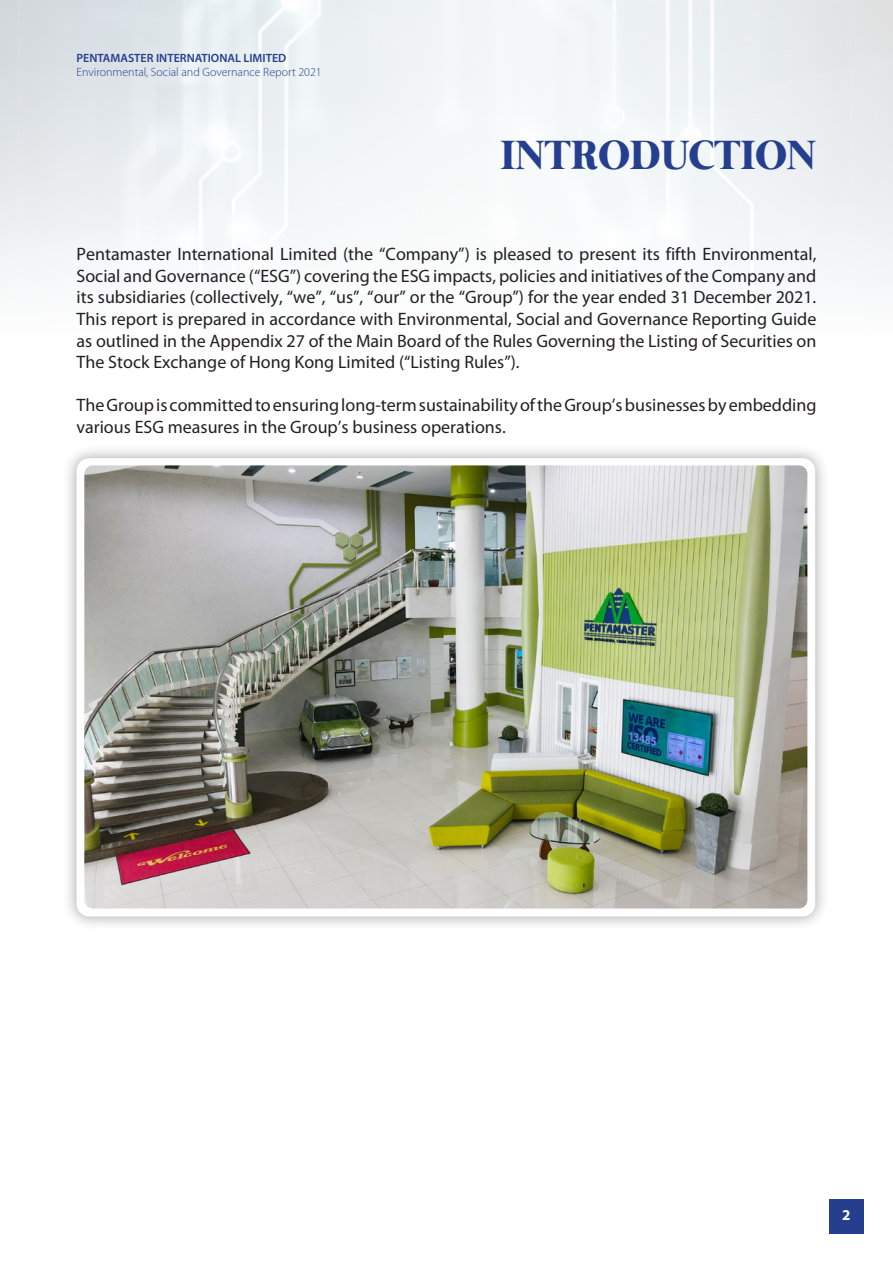
<style>
.page{position:relative;width:893px;height:1263px;background:#fff}
.page>*{position:absolute;margin:0;border:0;box-sizing:border-box;transform-origin:0 0}
.t1{font:700 42px "Mermaid";color:#253f8e}
.t2{font:18px/21.6px "Myriad Pro";color:#231f20;text-align:justify}
.t3{font:700 15px "Myriad Pro";color:#fff}
.t4{font:300 12px "Myriad Pro";color:#253f8e}
.t5{font:600 12px "Myriad Pro";color:#253f8e}
</style>
<div class="page">
<div style="left:829px;top:1199px;width:34px;height:34px;background:#253f8e"></div>
<div style="left:62px;top:444px;width:768px;height:487px;background:#231f20;opacity:.4"></div>
<div style="left:77px;top:458px;width:738px;height:458px;background:#fff;border-radius:13px"></div>
<img style="left:84px;top:465px;width:723px;height:443px">
<p class="t5" style="left:77px;top:51px;width:211px">PENTAMASTER INTERNATIONAL LIMITED</p>
<p class="t4" style="left:77px;top:66px;width:247px">Environmental, Social and Governance Report 2021</p>
<p class="t1" style="left:500px;top:132px;width:317px">INTRODUCTION</p>
<p class="t2" style="left:77px;top:244px;width:741px">Pentamaster International Limited (the “Company”) is pleased to present its fifth Environmental, Social and Governance (“ESG”) covering the ESG impacts, policies and initiatives of the Company and its subsidiaries (collectively, “we”, “us”, “our” or the “Group”) for the year ended 31 December 2021.<br>This report is prepared in accordance with Environmental, Social and Governance Reporting Guide as outlined in the Appendix 27 of the Main Board of the Rules Governing the Listing of Securities on The Stock Exchange of Hong Kong Limited (“Listing Rules”).</p>
<p class="t2" style="left:77px;top:395px;width:741px">The Group is committed to ensuring long-term sustainability of the Group’s businesses by embedding various ESG measures in the Group’s business operations.</p>
<p class="t3" style="left:842px;top:1207px;width:10px">2</p>
</div>
